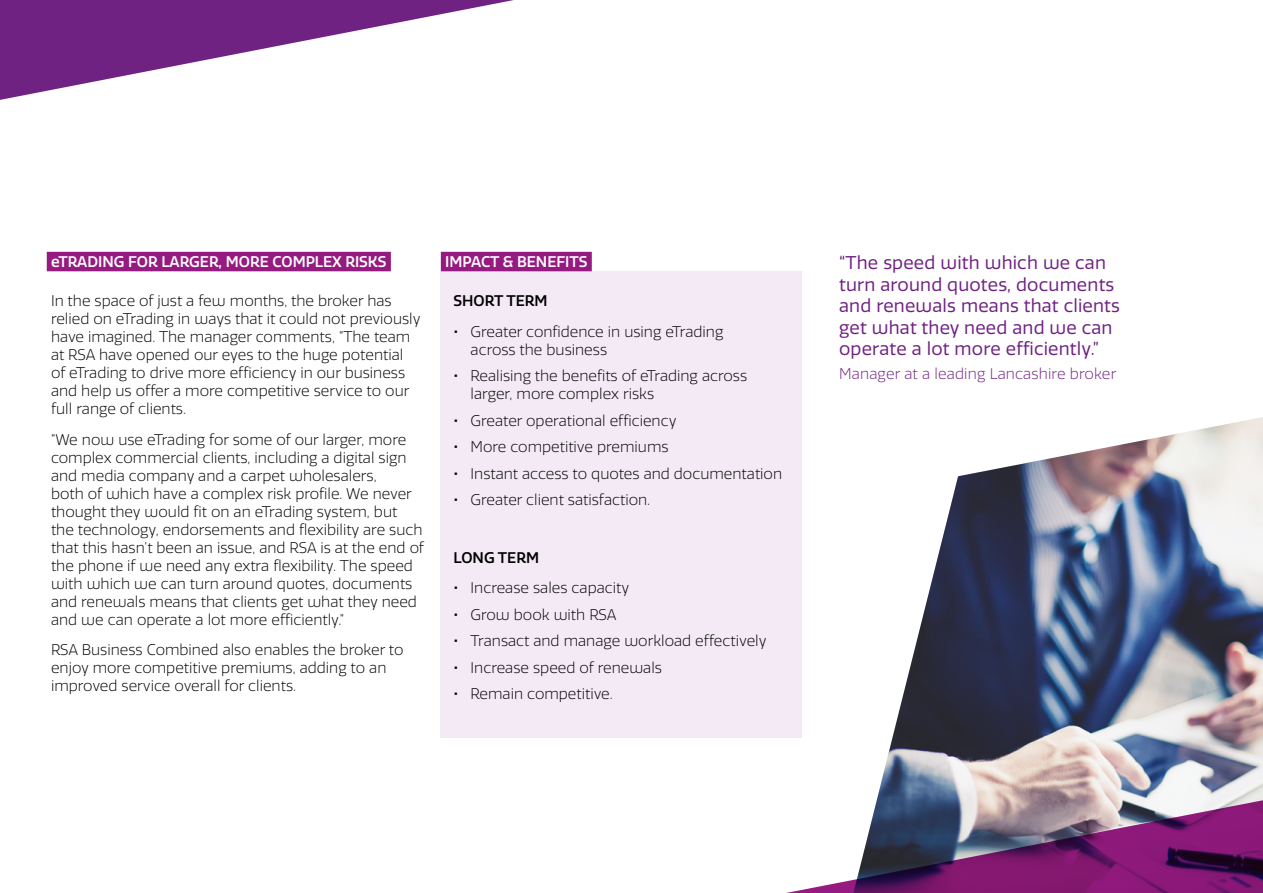
<style>
.page{position:relative;width:1263px;height:893px;background:#fff}
.page>*{position:absolute;margin:0;border:0;box-sizing:border-box;transform-origin:0 0}
.t1{font:18px/21.6px "RSA Sans";letter-spacing:.01em;color:#702283}
.t2{font:300 15px/18px "RSA Sans";color:#000}
.t3{font:500 15px "RSA Sans";color:#fff}
.t4{font:300 15px "RSA Sans";letter-spacing:.01em;color:#702283}
.t5{font:500 15px "RSA Sans";color:#000}
.s1{font-weight:500}
</style>
<div class="page">
<div style="left:440px;top:271px;width:362px;height:467px;background:#f3eaf5"></div>
<div style="left:47px;top:252px;width:344px;height:19px;background:#951b81"></div>
<div style="left:441px;top:252px;width:151px;height:19px;background:#951b81"></div>
<svg style="left:0;top:0;width:514px;height:100px"></svg>
<img style="left:878px;top:417px;width:385px;height:378px">
<svg style="left:786px;top:795px;width:477px;height:98px"></svg>
<p class="t3" style="left:51px;top:252px;width:337px">eTRADING FOR LARGER, MORE COMPLEX RISKS</p>
<p class="t2" style="left:51px;top:292px;width:371px">In the space of just a few months, the broker has relied on eTrading in ways that it could not previously have imagined. The manager comments, “The team at RSA have opened our eyes to the huge potential of eTrading to drive more efficiency in our business and help us offer a more competitive service to our full range of clients.</p>
<p class="t2" style="left:51px;top:431px;width:375px">“We now use eTrading for some of our larger, more complex commercial clients, including a digital sign and media company and a carpet wholesalers,<br>both of which have a complex risk profile. We never thought they would fit on an eTrading system, but<br>the technology, endorsements and flexibility are such that this hasn’t been an issue, and RSA is at the end of the phone if we need any extra flexibility. The speed with which we can turn around quotes, documents and renewals means that clients get what they need and we can operate a lot more efficiently.”</p>
<p class="t2" style="left:51px;top:641px;width:354px">RSA Business Combined also enables the broker to enjoy more competitive premiums, adding to an improved service overall for clients.</p>
<p class="t3" style="left:445px;top:252px;width:144px">IMPACT &amp; BENEFITS</p>
<p class="t5" style="left:454px;top:291px;width:95px">SHORT TERM</p>
<p class="t2" style="left:471px;top:323px;width:254px;text-indent:-17px"><span class="s1">•</span> Greater confidence in using eTrading across the business</p>
<p class="t2" style="left:471px;top:367px;width:278px;text-indent:-17px"><span class="s1">•</span> Realising the benefits of eTrading across larger, more complex risks</p>
<p class="t2" style="left:454px;top:412px;width:225px"><span class="s1">•</span> Greater operational efficiency</p>
<p class="t2" style="left:454px;top:438px;width:217px"><span class="s1">•</span> More competitive premiums</p>
<p class="t2" style="left:454px;top:465px;width:330px"><span class="s1">•</span> Instant access to quotes and documentation</p>
<p class="t2" style="left:454px;top:491px;width:198px"><span class="s1">•</span> Greater client satisfaction.</p>
<p class="t5" style="left:454px;top:548px;width:87px">LONG TERM</p>
<p class="t2" style="left:454px;top:579px;width:177px"><span class="s1">•</span> Increase sales capacity</p>
<p class="t2" style="left:454px;top:606px;width:164px"><span class="s1">•</span> Grow book with RSA</p>
<p class="t2" style="left:454px;top:632px;width:315px"><span class="s1">•</span> Transact and manage workload effectively</p>
<p class="t2" style="left:454px;top:659px;width:210px"><span class="s1">•</span> Increase speed of renewals</p>
<p class="t2" style="left:454px;top:685px;width:161px"><span class="s1">•</span> Remain competitive.</p>
<p class="t1" style="left:839px;top:252px;width:282px">“The speed with which we can turn around quotes, documents and renewals means that clients get what they need and we can operate a lot more efficiently.”</p>
<p class="t4" style="left:839px;top:365px;width:279px">Manager at a leading Lancashire broker</p>
</div>
